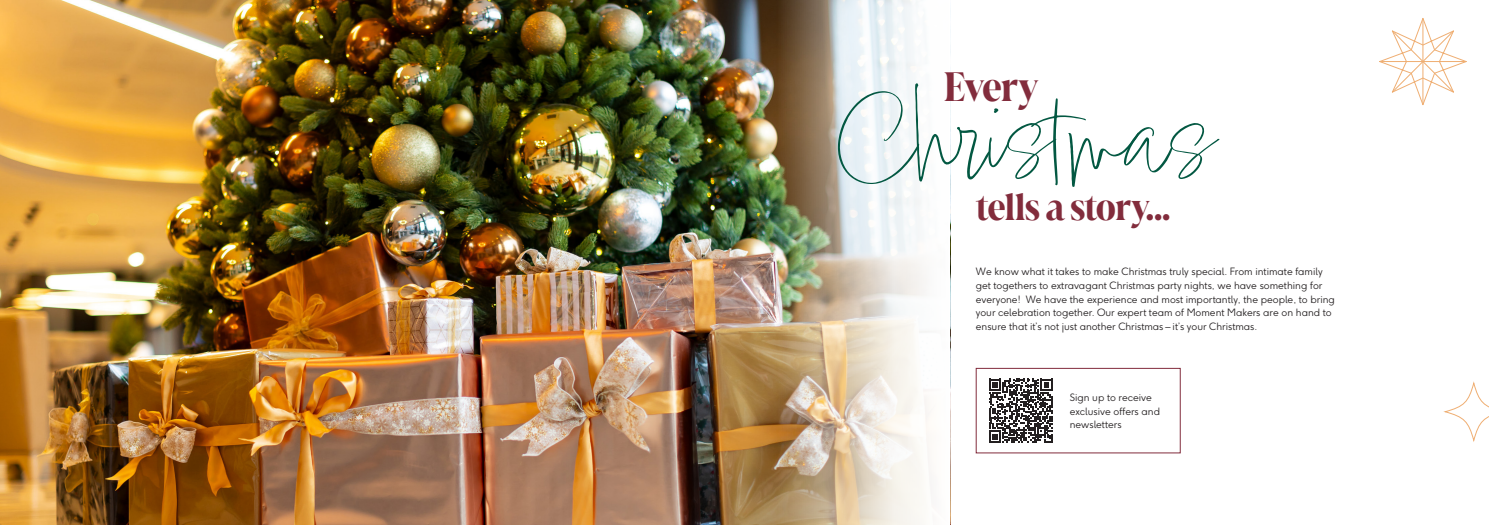
<style>
.page{position:relative;width:1489px;height:525px;background:#fff}
.page>*{position:absolute;margin:0;border:0;box-sizing:border-box;transform-origin:0 0}
.t1{font:115.62px "Lindsey Signature";color:#035842}
.t2{font:300 43.38px "Marlide Display";letter-spacing:-.015em;color:#822c3c}
.t3{font:300 40px "Marlide Display";letter-spacing:-.01em;color:#822c3c}
.t4{font:300 10px/13.8px "F37 Ginger";color:#231f20}
</style>
<div class="page">
<div style="left:975px;top:368px;width:205px;height:85px;border:1px solid #822c3c"></div>
<img style="left:0;top:0;width:777px;height:524px">
<img style="left:777px;top:0;width:153px;height:524px">
<svg style="left:1379px;top:18px;width:87px;height:87px"></svg>
<svg style="left:1444px;top:382px;width:44px;height:58px"></svg>
<svg style="left:989px;top:378px;width:63px;height:64px"></svg>
<p class="t2" style="left:943px;top:54px;width:96px">Every</p>
<p class="t1" style="left:835px;top:67px;width:381px">Christmas</p>
<p class="t3" style="left:975px;top:177px;width:196px">tells a story...</p>
<p class="t4" style="left:975px;top:265px;width:360px">We know what it takes to make Christmas truly special. From intimate family get togethers to extravagant Christmas party nights, we have something for everyone! We have the experience and most importantly, the people, to bring your celebration together. Our expert team of Moment Makers are on hand to ensure that it’s not just another Christmas – it’s your Christmas.</p>
<p class="t4" style="left:1069px;top:391px;width:92px">Sign up to receive exclusive offers and newsletters</p>
</div>
